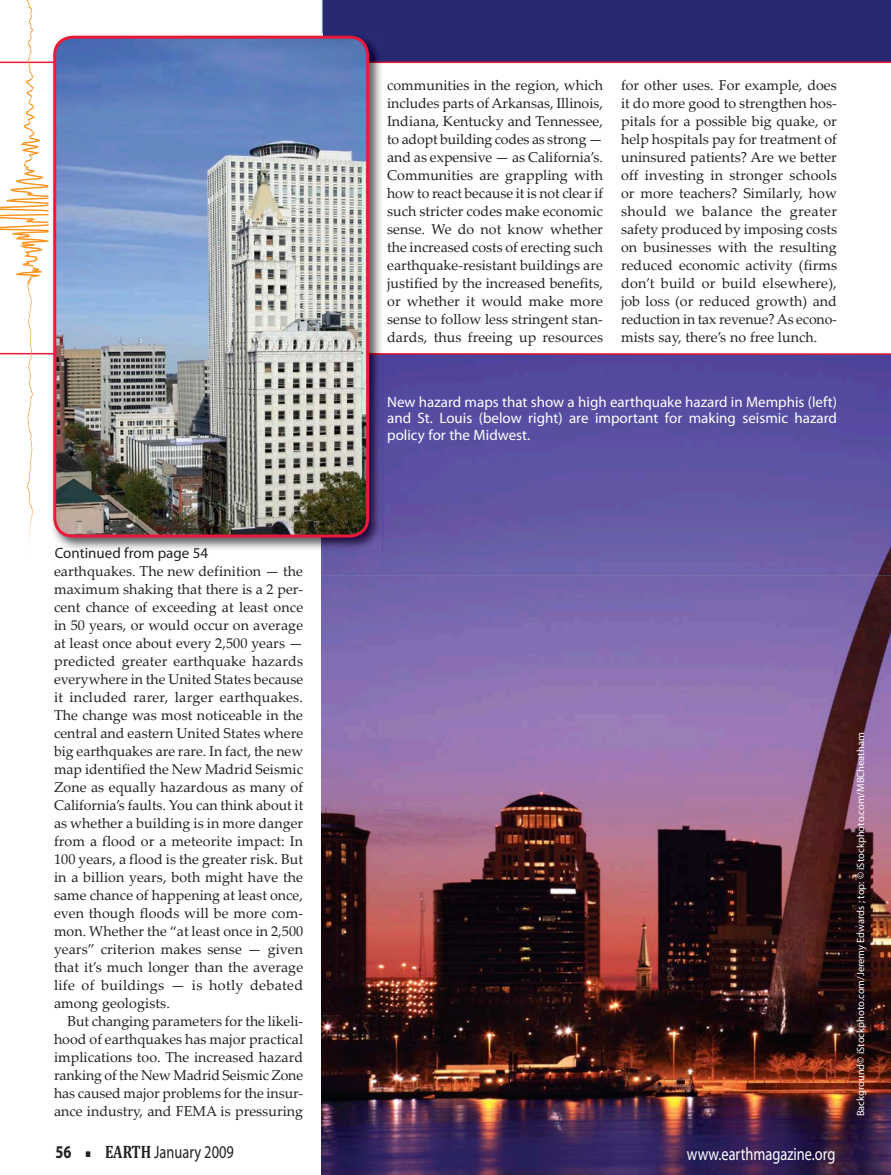
<style>
.page{position:relative;width:891px;height:1175px;background:#fff}
.page>*{position:absolute;margin:0;border:0;box-sizing:border-box;transform-origin:0 0}
.t1{font:18px "Myriad Pro";color:#fff;scale:.8 1}
.t2{font:18px "Myriad Pro";color:#231f1f;scale:.8 1}
.t3{font:700 18px "Myriad Pro";color:#231f1f;scale:.8 1}
.t4{font:15px/16.5px "Myriad Pro";color:#fff;text-align:justify}
.t5{font:15px "Myriad Pro";color:#231f1f}
.t6{font:14.25px/18px "Palatino Linotype";color:#231f1f;text-align:justify}
.t7{font:10.5px "Myriad Pro";color:#fff}
.s1{font-family:"Cambria";font-weight:700}
</style>
<div class="page">
<div style="left:321px;top:0;width:570px;height:62px;background:#272973"></div>
<img style="left:321px;top:551px;width:570px;height:623px">
<img style="left:323px;top:355px;width:568px;height:220px">
<svg style="left:0;top:62px;width:891px;height:293px"></svg>
<img style="left:27px;top:354px;width:6px;height:194px">
<svg style="left:30px;top:337px;width:2px;height:17px"></svg>
<img style="left:0;top:214px;width:49px;height:123px">
<img style="left:0;top:91px;width:49px;height:121px">
<img style="left:27px;top:0;width:6px;height:62px">
<img style="left:25px;top:63px;width:9px;height:29px">
<img style="left:51px;top:35px;width:270px;height:514px">
<img style="left:321px;top:33px;width:61px;height:29px">
<img style="left:321px;top:354px;width:61px;height:197px">
<img style="left:51px;top:62px;width:331px;height:292px">
<img style="left:53px;top:36px;width:316px;height:501px">
<p class="t6" style="left:387px;top:76px;width:218px">communities in the region, which includes parts of Arkansas, Illinois, Indiana, Kentucky and Tennessee, to adopt building codes as strong — and as expensive — as California’s.<br>Communities are grappling with how to react because it is not clear if such stricter codes make economic sense. We do not know whether the increased costs of erecting such earthquake-resistant buildings are justified by the increased benefits, or whether it would make more sense to follow less stringent stan&shy;dards, thus freeing up resources</p>
<p class="t6" style="left:621px;top:76px;width:218px">for other uses. For example, does it do more good to strengthen hos&shy;pitals for a possible big quake, or help hospitals pay for treatment of uninsured patients? Are we better off investing in stronger schools or more teachers? Similarly, how should we balance the greater safety produced by imposing costs on businesses with the resulting reduced economic activity (firms don’t build or build elsewhere), job loss (or reduced growth) and reduction in tax revenue? As econo&shy;mists say, there’s no free lunch.</p>
<p class="t4" style="left:387px;top:393px;width:451px">New hazard maps that show a high earthquake hazard in Memphis (left) and St. Louis (below right) are important for making seismic hazard policy for the Midwest.</p>
<p class="t5" style="left:55px;top:543px;width:155px">Continued from page 54</p>
<p class="t6" style="left:54px;top:562px;width:251px">earthquakes. The new definition — the maximum shaking that there is a 2 per&shy;cent chance of exceeding at least once in 50 years, or would occur on average at least once about every 2,500 years — predicted greater earthquake hazards everywhere in the United States because it included rarer, larger earthquakes.<br>The change was most noticeable in the central and eastern United States where big earthquakes are rare. In fact, the new map identified the New Madrid Seismic Zone as equally hazardous as many of California’s faults. You can think about it as whether a building is in more danger from a flood or a meteorite impact: In 100 years, a flood is the greater risk. But in a billion years, both might have the same chance of happening at least once, even though floods will be more com&shy;mon. Whether the “at least once in 2,500 years” criterion makes sense — given that it’s much longer than the average life of buildings — is hotly debated among geologists.</p>
<p class="t6" style="left:54px;top:1012px;width:251px;text-indent:14px">But changing parameters for the likeli&shy;hood of earthquakes has major practical implications too. The increased hazard ranking of the New Madrid Seismic Zone has caused major problems for the insur&shy;ance industry, and FEMA is pressuring</p>
<p class="t3" style="left:56px;top:1140px;width:21px">56</p>
<p class="t2" style="left:86px;top:1141px;width:186px">■ <span class="s1">EARTH</span> January 2009</p>
<p class="t1" style="left:687px;top:1142px;width:187px">www.earthmagazine.org</p>
<p class="t7" style="left:854px;top:1116px;width:385px;rotate:-90deg">Background© iStockphoto.com/Jeremy Edwards ; top: © iStockphoto.com/MBCheatham</p>
</div>
